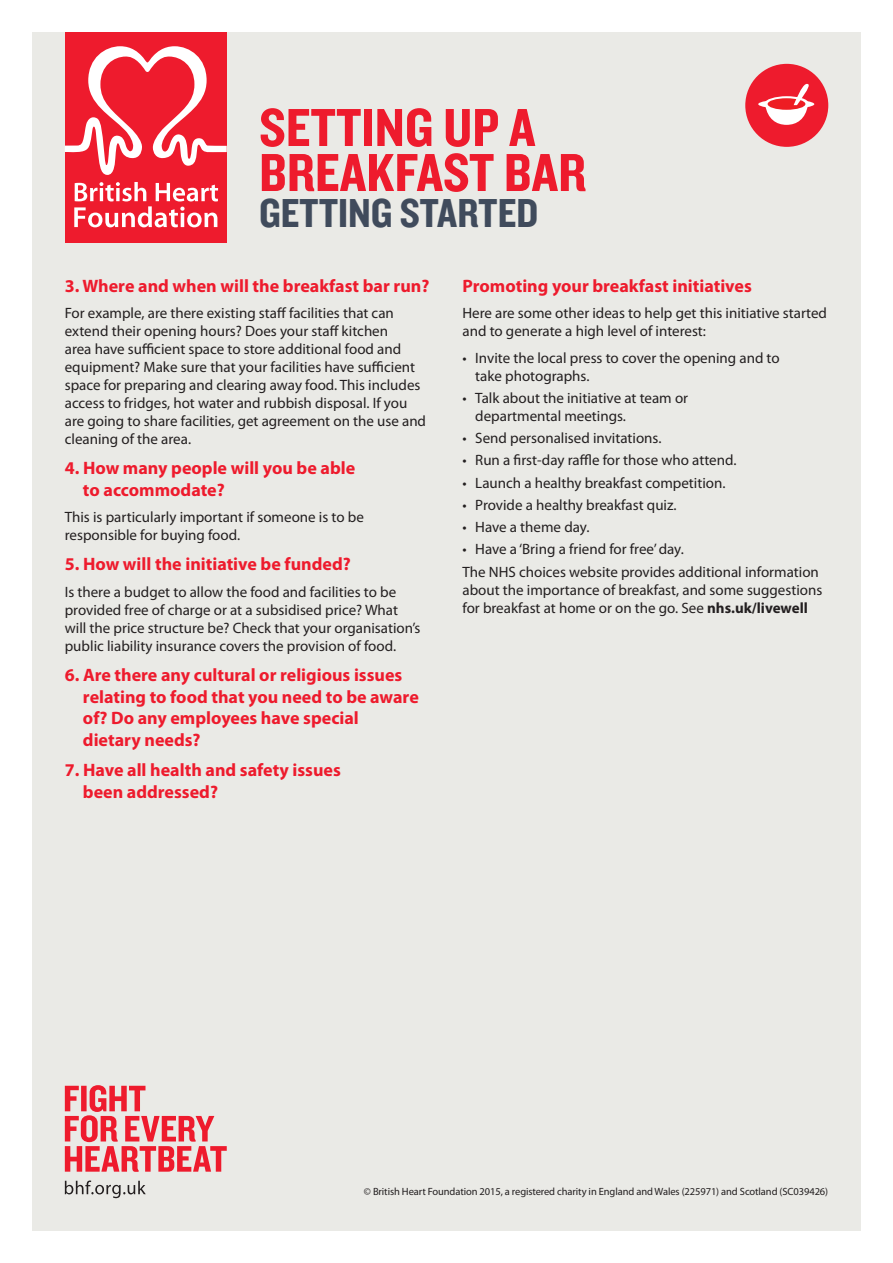
<style>
.page{position:relative;width:893px;height:1263px;background:#fff}
.page>*{position:absolute;margin:0;border:0;box-sizing:border-box;transform-origin:0 0}
.t1{font:55.5px/45px "Knockout 50 Welterweight";color:#ee1b2d}
.t2{font:42px "Knockout 50 Welterweight";color:#404b5c}
.body{font:700 18px/21.6px "Myriad Pro";color:#ee1b2d}
.body-2{font:15px/18px "Myriad Pro";color:#231f20}
.t3{font:10.5px "Myriad Pro";letter-spacing:-.01em;color:#231f20}
.s1{font-weight:700}
</style>
<div class="page">
<div style="left:32px;top:32px;width:829px;height:1198px;background:#eaeae6"></div>
<div style="left:65px;top:32px;width:162px;height:211px;background:#ee1b2d"></div>
<svg style="left:65px;top:46px;width:162px;height:129px"></svg>
<svg style="left:74px;top:182px;width:144px;height:45px"></svg>
<svg style="left:65px;top:1180px;width:81px;height:18px"></svg>
<svg style="left:65px;top:1085px;width:162px;height:87px"></svg>
<div style="left:745px;top:64px;width:83px;height:83px;background:#ee1b2d;border-radius:50%"></div>
<svg style="left:758px;top:100px;width:56px;height:9px"></svg>
<svg style="left:763px;top:83px;width:48px;height:42px"></svg>
<p class="t1" style="left:259px;top:103px;width:329px">SETTING UP A<br>BREAKFAST BAR</p>
<p class="t2" style="left:259px;top:185px;width:281px">GETTING STARTED</p>
<p class="body" style="left:65px;top:274px;width:366px">3. Where and when will the breakfast bar run?</p>
<p class="body-2" style="left:65px;top:304px;width:363px">For example, are there existing staff facilities that can extend their opening hours? Does your staff kitchen<br>area have sufficient space to store additional food and equipment? Make sure that your facilities have sufficient space for preparing and clearing away food. This includes access to fridges, hot water and rubbish disposal. If you are going to share facilities, get agreement on the use and cleaning of the area.</p>
<p class="body" style="left:83px;top:457px;width:274px;text-indent:-18px">4. How many people will you be able to accommodate?</p>
<p class="body-2" style="left:65px;top:508px;width:301px">This is particularly important if someone is to be responsible for buying food.</p>
<p class="body" style="left:65px;top:553px;width:287px">5. How will the initiative be funded?</p>
<p class="body-2" style="left:65px;top:583px;width:357px">Is there a budget to allow the food and facilities to be provided free of charge or at a subsidised price? What will the price structure be? Check that your organisation’s public liability insurance covers the provision of food.</p>
<p class="body" style="left:83px;top:663px;width:337px;text-indent:-18px">6. Are there any cultural or religious issues relating to food that you need to be aware of? Do any employees have special dietary needs?</p>
<p class="body" style="left:83px;top:758px;width:259px;text-indent:-18px">7. Have all health and safety issues been addressed?</p>
<p class="body" style="left:462px;top:274px;width:291px">Promoting your breakfast initiatives</p>
<p class="body-2" style="left:462px;top:304px;width:366px">Here are some other ideas to help get this initiative started and to generate a high level of interest:</p>
<p class="body-2" style="left:475px;top:348px;width:306px;text-indent:-13px">• Invite the local press to cover the opening and to take photographs.</p>
<p class="body-2" style="left:475px;top:388px;width:214px;text-indent:-13px">• Talk about the initiative at team or departmental meetings.</p>
<p class="body-2" style="left:462px;top:429px;width:200px">• Send personalised invitations.</p>
<p class="body-2" style="left:462px;top:451px;width:275px">• Run a first-day raffle for those who attend.</p>
<p class="body-2" style="left:462px;top:473px;width:265px">• Launch a healthy breakfast competition.</p>
<p class="body-2" style="left:462px;top:496px;width:216px">• Provide a healthy breakfast quiz.</p>
<p class="body-2" style="left:462px;top:518px;width:128px">• Have a theme day.</p>
<p class="body-2" style="left:462px;top:540px;width:223px">• Have a ‘Bring a friend for free’ day.</p>
<p class="body-2" style="left:462px;top:562px;width:361px">The NHS choices website provides additional information about the importance of breakfast, and some suggestions for breakfast at home or on the go. See <span class="s1">nhs.uk/livewell</span></p>
<p class="t3" style="left:364px;top:1185px;width:466px">© British Heart Foundation 2015, a registered charity in England and Wales (225971) and Scotland (SC039426)</p>
</div>
